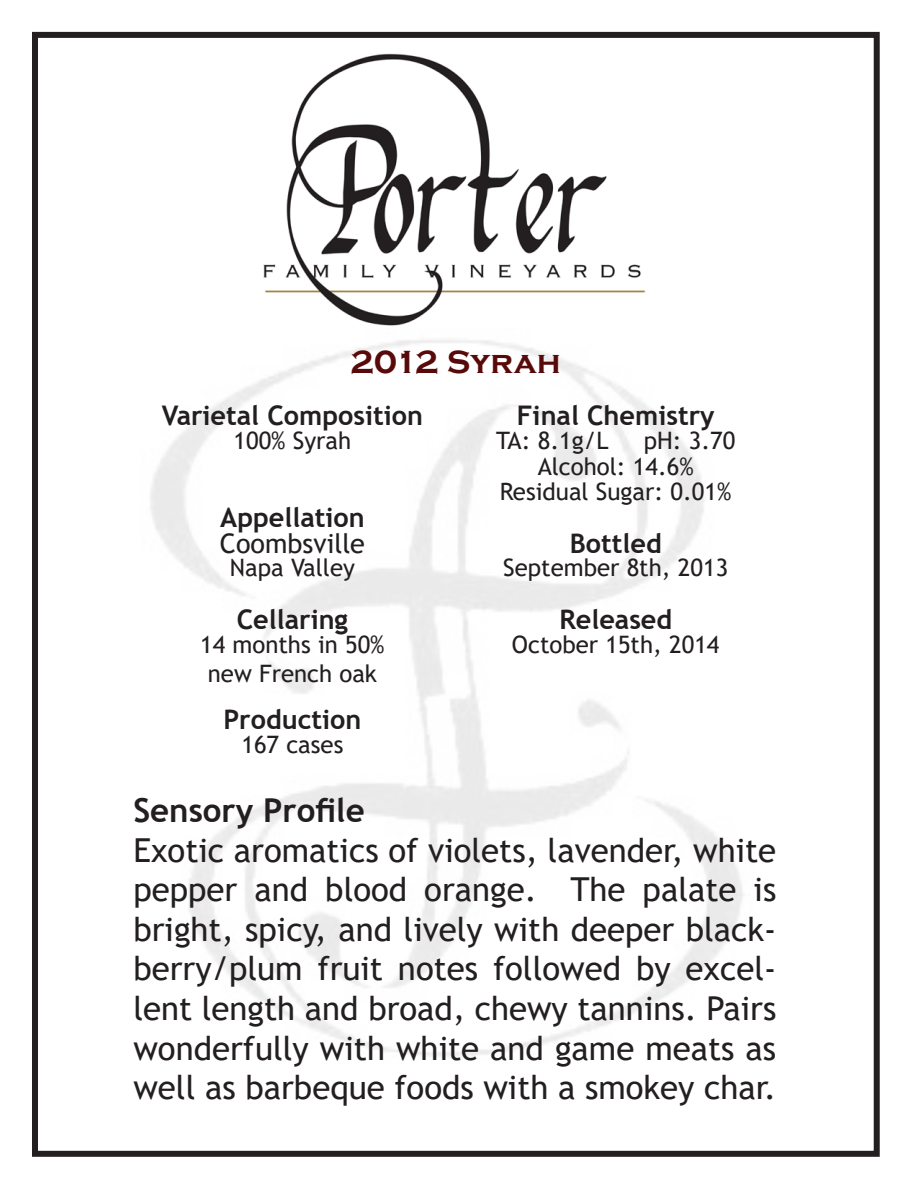
<style>
.page{position:relative;width:918px;height:1188px;background:#fff}
.page>*{position:absolute;margin:0;border:0;box-sizing:border-box;transform-origin:0 0}
.t1{font:33px/39.6px "Trebuchet MS";color:#231f20;text-align:justify}
.t2{font:700 33px "Trebuchet MS";color:#231f20}
.t3{font:700 33px "Copperplate Gothic";color:#580a0b}
.t4{font:700 27px "Trebuchet MS";color:#231f20}
.t5{font:27px "Trebuchet MS";color:#231f20}
.t6{font:24px "Trebuchet MS";color:#231f20}
</style>
<div class="page">
<img style="left:263px;top:53px;width:383px;height:273px">
<div style="left:32px;top:32px;width:848px;height:1125px;border:6px solid #231f20"></div>
<p class="t3" style="left:350px;top:344px;width:212px">2012 Syrah</p>
<p class="t4" style="left:162px;top:398px;width:263px">Varietal Composition</p>
<p class="t4" style="left:517px;top:398px;width:199px">Final Chemistry</p>
<p class="t6" style="left:234px;top:426px;width:119px">100% Syrah</p>
<p class="t6" style="left:496px;top:426px;width:114px">TA: 8.1g/L</p>
<p class="t6" style="left:644px;top:426px;width:93px">pH: 3.70</p>
<p class="t6" style="left:538px;top:451px;width:158px">Alcohol: 14.6%</p>
<p class="t6" style="left:500px;top:477px;width:233px">Residual Sugar: 0.01%</p>
<p class="t4" style="left:220px;top:501px;width:146px">Appellation</p>
<p class="t5" style="left:220px;top:526px;width:147px">Coombsville</p>
<p class="t4" style="left:570px;top:526px;width:93px">Bottled</p>
<p class="t6" style="left:230px;top:553px;width:127px">Napa Valley</p>
<p class="t6" style="left:503px;top:553px;width:227px">September 8th, 2013</p>
<p class="t4" style="left:237px;top:603px;width:113px">Cellaring</p>
<p class="t4" style="left:559px;top:603px;width:114px">Released</p>
<p class="t6" style="left:200px;top:629px;width:186px">14 months in 50%</p>
<p class="t6" style="left:208px;top:658px;width:171px">new French oak</p>
<p class="t6" style="left:512px;top:629px;width:209px">October 15th, 2014</p>
<p class="t4" style="left:223px;top:703px;width:140px">Production</p>
<p class="t6" style="left:241px;top:729px;width:103px">167 cases</p>
<p class="t2" style="left:133px;top:790px;width:233px">Sensory Profile</p>
<p class="t1" style="left:133px;top:830px;width:644px">Exotic aromatics of violets, lavender, white pepper and blood orange. The palate is bright, spicy, and lively with deeper black&shy;berry/plum fruit notes followed by excel&shy;lent length and broad, chewy tannins. Pairs wonderfully with white and game meats as well as barbeque foods with a smokey char.</p>
</div>
